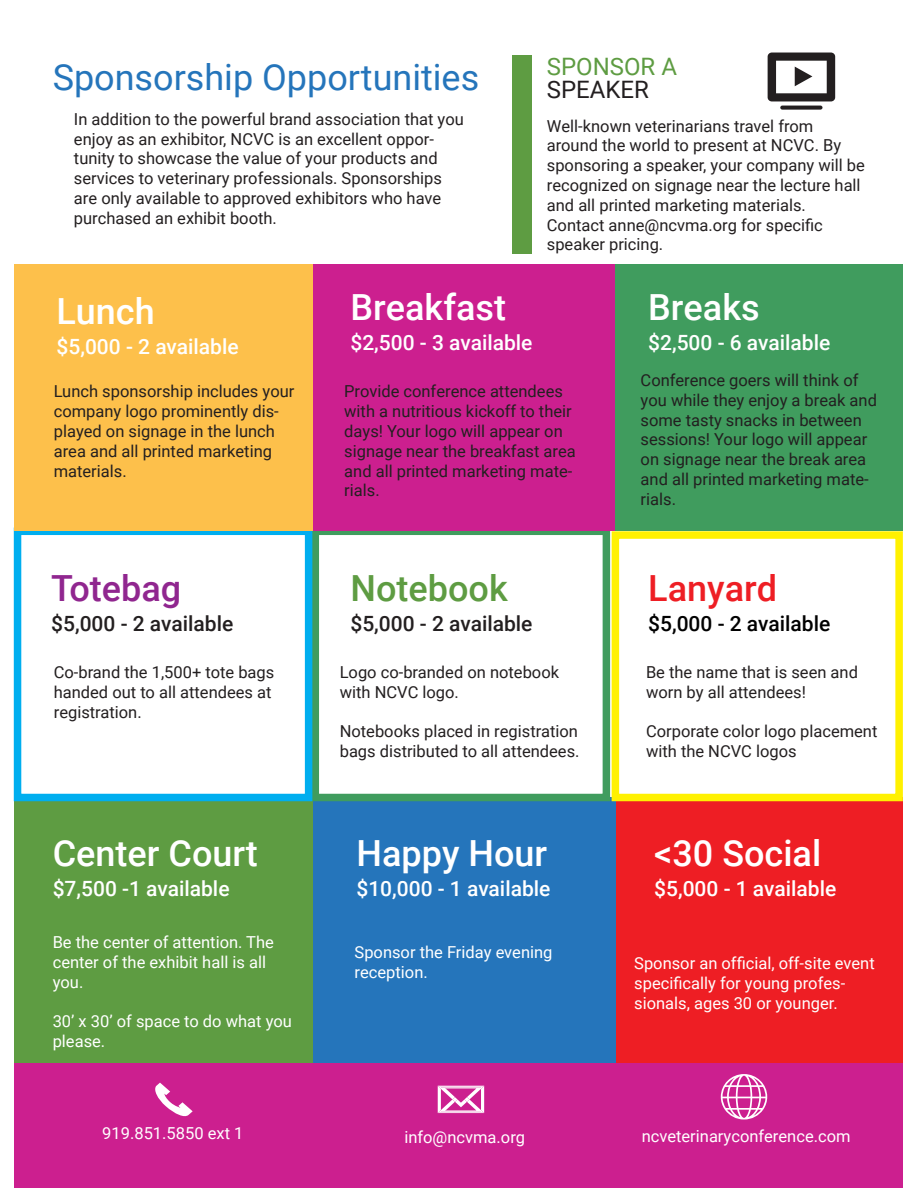
<style>
.page{position:relative;width:918px;height:1188px;background:#fff}
.page>*{position:absolute;margin:0;border:0;box-sizing:border-box;transform-origin:0 0}
.Title_white_back{font:500 36px "Roboto";color:#fff}
.t1{font:36px "Roboto";color:#2575bb}
.Title_white_back-2{font:500 36px "Roboto";color:#5e9c42}
.Title_white_back-3{font:500 36px "Roboto";color:#ee1e24}
.Title_white_back-4{font:500 36px "Roboto";color:#90268f}
.Title_green{font:24px "Roboto";color:#5e9c42}
.Title_black{font:24px "Roboto";color:#231f20}
.Title_white_back-5{font:500 21px "Roboto";color:#fff}
.Title_white_back-6{font:500 21px "Roboto";color:#231f20}
.Title_white_back-7{font:500 21px "Roboto";color:#000}
.t2{font:16.5px/19.8px "Roboto";color:#231f20}
.Paragraph_white{font:16.5px/19.8px "Roboto";color:#fff}
</style>
<div class="page">
<div style="left:14px;top:798px;width:300px;height:266px;background:#5e9c42"></div>
<div style="left:314px;top:798px;width:302px;height:266px;background:#2575bb"></div>
<div style="left:616px;top:798px;width:287px;height:266px;background:#ee1e24"></div>
<div style="left:14px;top:1064px;width:889px;height:124px;background:#cc1f8f"></div>
<svg style="left:155px;top:1083px;width:38px;height:34px"></svg>
<svg style="left:438px;top:1086px;width:46px;height:28px"></svg>
<svg style="left:721px;top:1074px;width:46px;height:46px"></svg>
<div style="left:612px;top:531px;width:291px;height:270px;border:8px solid #fff101"></div>
<div style="left:312px;top:528px;width:298px;height:273px;border:8px solid #409c5e"></div>
<div style="left:14px;top:528px;width:298px;height:273px;border:8px solid #00aeef"></div>
<svg style="left:768px;top:53px;width:67px;height:57px"></svg>
<div style="left:512px;top:56px;width:19px;height:198px;background:#5e9c42"></div>
<div style="left:615px;top:264px;width:288px;height:267px;background:#409c5e"></div>
<div style="left:313px;top:264px;width:302px;height:267px;background:#cc1f8f"></div>
<div style="left:14px;top:264px;width:299px;height:267px;background:#fdc04b"></div>
<p class="t1" style="left:53px;top:52px;width:428px">Sponsorship Opportunities</p>
<p class="t2" style="left:74px;top:108px;width:391px">In addition to the powerful brand association that you enjoy as an exhibitor, NCVC is an excellent oppor&shy;tunity to showcase the value of your products and services to veterinary professionals. Sponsorships are only available to approved exhibitors who have purchased an exhibit booth.</p>
<p class="Title_green" style="left:547px;top:50px;width:132px">SPONSOR A</p>
<p class="Title_black" style="left:547px;top:73px;width:104px">SPEAKER</p>
<p class="t2" style="left:547px;top:115px;width:320px">Well-known veterinarians travel from around the world to present at NCVC. By sponsoring a speaker, your company will be recognized on signage near the lecture hall and all printed marketing materials.</p>
<p class="t2" style="left:547px;top:214px;width:278px">Contact anne@ncvma.org for specific speaker pricing.</p>
<p class="Title_white_back" style="left:57px;top:286px;width:100px">Lunch</p>
<p class="Title_white_back-5" style="left:57px;top:332px;width:184px">$5,000 - 2 available</p>
<p class="Title_white_back" style="left:350px;top:282px;width:157px">Breakfast</p>
<p class="Title_white_back-5" style="left:350px;top:328px;width:184px">$2,500 - 3 available</p>
<p class="Title_white_back" style="left:648px;top:282px;width:113px">Breaks</p>
<p class="Title_white_back-5" style="left:648px;top:328px;width:184px">$2,500 - 6 available</p>
<p class="t2" style="left:54px;top:381px;width:242px">Lunch sponsorship includes your company logo prominently dis&shy;played on signage in the lunch area and all printed marketing materials.</p>
<p class="t2" style="left:344px;top:381px;width:233px">Provide conference attendees with a nutritious kickoff to their days! Your logo will appear on signage near the breakfast area and all printed marketing mate&shy;rials.</p>
<p class="Title_white_back-4" style="left:51px;top:563px;width:132px">Totebag</p>
<p class="Title_white_back-6" style="left:51px;top:609px;width:184px">$5,000 - 2 available</p>
<p class="Title_white_back-2" style="left:350px;top:563px;width:159px">Notebook</p>
<p class="Title_white_back-6" style="left:350px;top:609px;width:184px">$5,000 - 2 available</p>
<p class="t2" style="left:54px;top:662px;width:222px">Co-brand the 1,500+ tote bags handed out to all attendees at registration.</p>
<p class="t2" style="left:340px;top:662px;width:221px">Logo co-branded on notebook with NCVC logo.</p>
<p class="t2" style="left:340px;top:721px;width:241px">Notebooks placed in registration bags distributed to all attendees.</p>
<p class="Title_white_back" style="left:53px;top:828px;width:207px">Center Court</p>
<p class="Title_white_back-5" style="left:53px;top:874px;width:178px">$7,500 -1 available</p>
<p class="Paragraph_white" style="left:53px;top:932px;width:223px">Be the center of attention. The center of the exhibit hall is all you.</p>
<p class="Paragraph_white" style="left:53px;top:1011px;width:241px">30’ x 30’ of space to do what you please.</p>
<p class="Title_white_back" style="left:356px;top:828px;width:192px">Happy Hour</p>
<p class="Title_white_back-5" style="left:356px;top:874px;width:196px">$10,000 - 1 available</p>
<p class="Paragraph_white" style="left:355px;top:942px;width:199px">Sponsor the Friday evening</p>
<p class="Paragraph_white" style="left:355px;top:962px;width:75px">reception.</p>
<p class="t2" style="left:641px;top:370px;width:238px">Conference goers will think of you while they enjoy a break and some tasty snacks in between sessions! Your logo will appear on signage near the break area and all printed marketing mate&shy;rials.</p>
<p class="Title_white_back-3" style="left:648px;top:563px;width:130px">Lanyard</p>
<p class="Title_white_back-7" style="left:648px;top:609px;width:184px">$5,000 - 2 available</p>
<p class="t2" style="left:646px;top:662px;width:213px">Be the name that is seen and worn by all attendees!</p>
<p class="t2" style="left:646px;top:721px;width:233px">Corporate color logo placement with the NCVC logos</p>
<p class="Title_white_back" style="left:654px;top:828px;width:169px">&lt;30 Social</p>
<p class="Title_white_back-5" style="left:654px;top:874px;width:184px">$5,000 - 1 available</p>
<p class="Paragraph_white" style="left:634px;top:953px;width:242px">Sponsor an official, off-site event specifically for young profes&shy;sionals, ages 30 or younger.</p>
<p class="Paragraph_white" style="left:102px;top:1122px;width:143px">919.851.5850 ext 1</p>
<p class="Paragraph_white" style="left:404px;top:1127px;width:122px">info@ncvma.org</p>
<p class="Paragraph_white" style="left:642px;top:1125px;width:210px">ncveterinaryconference.com</p>
</div>
